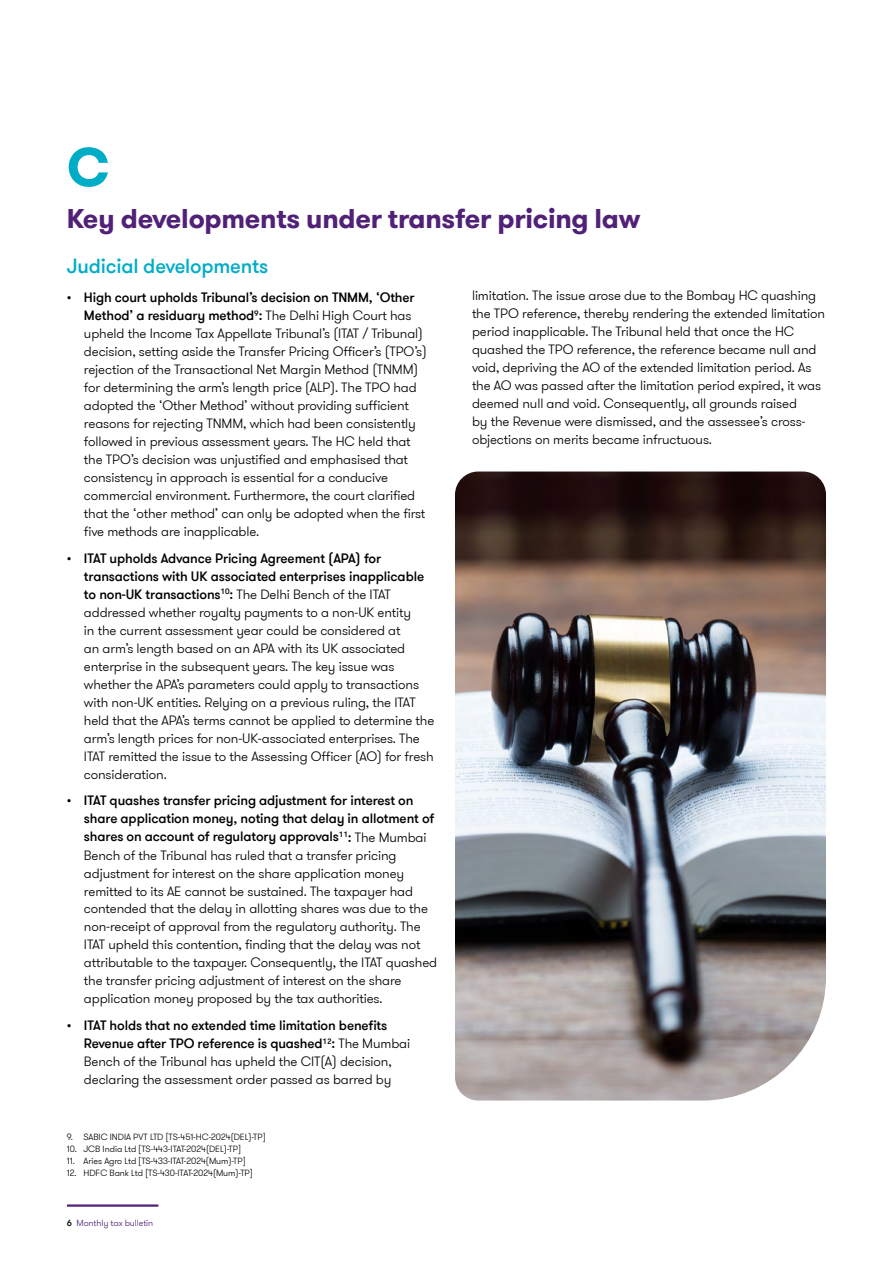
<style>
.page{position:relative;width:893px;height:1263px;background:#fff}
.page>*{position:absolute;margin:0;border:0;box-sizing:border-box;transform-origin:0 0}
.t1{font:700 54px "GT Walsheim Pro";color:#00adc7}
.t2{font:700 27px "GT Walsheim Pro";letter-spacing:-.01em;color:#512178}
.t3{font:500 20.25px "GT Walsheim Pro";letter-spacing:-.01em;color:#00adc7}
.t4{font:300 13.5px/18px "GT Walsheim Pro";letter-spacing:-.01em;color:#000}
.t5{font:300 9px "GT Walsheim Pro";letter-spacing:-.005em;color:#000}
.t6{font:300 9px "GT Walsheim Pro";letter-spacing:-.01em;color:#512178}
.s1{font-weight:500}
.s2{font-weight:500;color:#000}
</style>
<div class="page">
<hr style="left:67px;top:1204px;width:91px;height:3px;background:#512178">
<img style="left:455px;top:471px;width:371px;height:629px">
<h1 class="t1" style="left:67px;top:132px;width:44px">C</h1>
<h2 class="t2" style="left:67px;top:201px;width:575px">Key developments under transfer pricing law</h2>
<h3 class="t3" style="left:67px;top:253px;width:203px">Judicial developments</h3>
<p class="t4" style="left:84px;top:289px;width:344px;text-indent:-17px"><span class="s1">• High court upholds Tribunal’s decision on TNMM, ‘Other Method’ a residuary method</span><sup>9</sup><span class="s1">:</span> The Delhi High Court has upheld the Income Tax Appellate Tribunal’s (ITAT / Tribunal) decision, setting aside the Transfer Pricing Officer’s (TPO’s) rejection of the Transactional Net Margin Method (TNMM) for determining the arm’s length price (ALP). The TPO had adopted the ‘Other Method’ without providing sufficient reasons for rejecting TNMM, which had been consistently followed in previous assessment years. The HC held that the TPO’s decision was unjustified and emphasised that consistency in approach is essential for a conducive commercial environment. Furthermore, the court clarified that the ‘other method’ can only be adopted when the first five methods are inapplicable.</p>
<p class="t4" style="left:84px;top:549px;width:352px;text-indent:-17px"><span class="s1">• ITAT upholds Advance Pricing Agreement (APA) for transactions with UK associated enterprises inapplicable to non-UK transactions</span><sup>10</sup><span class="s1">:</span> The Delhi Bench of the ITAT addressed whether royalty payments to a non-UK entity<br>in the current assessment year could be considered at<br>an arm’s length based on an APA with its UK associated enterprise in the subsequent years. The key issue was whether the APA’s parameters could apply to transactions with non-UK entities. Relying on a previous ruling, the ITAT held that the APA’s terms cannot be applied to determine the arm’s length prices for non-UK-associated enterprises. The ITAT remitted the issue to the Assessing Officer (AO) for fresh consideration.</p>
<p class="t4" style="left:84px;top:792px;width:355px;text-indent:-17px"><span class="s1">• ITAT quashes transfer pricing adjustment for interest on share application money, noting that delay in allotment of shares on account of regulatory approvals</span><sup>11</sup><span class="s1">:</span> The Mumbai Bench of the Tribunal has ruled that a transfer pricing adjustment for interest on the share application money remitted to its AE cannot be sustained. The taxpayer had contended that the delay in allotting shares was due to the non-receipt of approval from the regulatory authority. The ITAT upheld this contention, finding that the delay was not attributable to the taxpayer. Consequently, the ITAT quashed the transfer pricing adjustment of interest on the share application money proposed by the tax authorities.</p>
<p class="t4" style="left:84px;top:1016px;width:328px;text-indent:-17px"><span class="s1">• ITAT holds that no extended time limitation benefits Revenue after TPO reference is quashed</span><sup>12</sup><span class="s1">:</span> The Mumbai Bench of the Tribunal has upheld the CIT(A) decision, declaring the assessment order passed as barred by</p>
<p class="t5" style="left:67px;top:1132px;width:200px">9. SABIC INDIA PVT LTD [TS-451-HC-2024(DEL)-TP]</p>
<p class="t5" style="left:67px;top:1144px;width:176px">10. JCB India Ltd [TS-443-ITAT-2024(DEL)-TP]</p>
<p class="t5" style="left:67px;top:1156px;width:180px">11. Aries Agro Ltd [TS-433-ITAT-2024(Mum)-TP]</p>
<p class="t5" style="left:67px;top:1168px;width:187px">12. HDFC Bank Ltd [TS-430-ITAT-2024(Mum)-TP]</p>
<p class="t6" style="left:67px;top:1217px;width:88px"><span class="s2">6</span> Monthly tax bulletin</p>
<p class="t4" style="left:472px;top:286px;width:355px">limitation. The issue arose due to the Bombay HC quashing the TPO reference, thereby rendering the extended limitation period inapplicable. The Tribunal held that once the HC quashed the TPO reference, the reference became null and void, depriving the AO of the extended limitation period. As the AO was passed after the limitation period expired, it was deemed null and void. Consequently, all grounds raised<br>by the Revenue were dismissed, and the assessee’s cross&shy;objections on merits became infructuous.</p>
</div>
